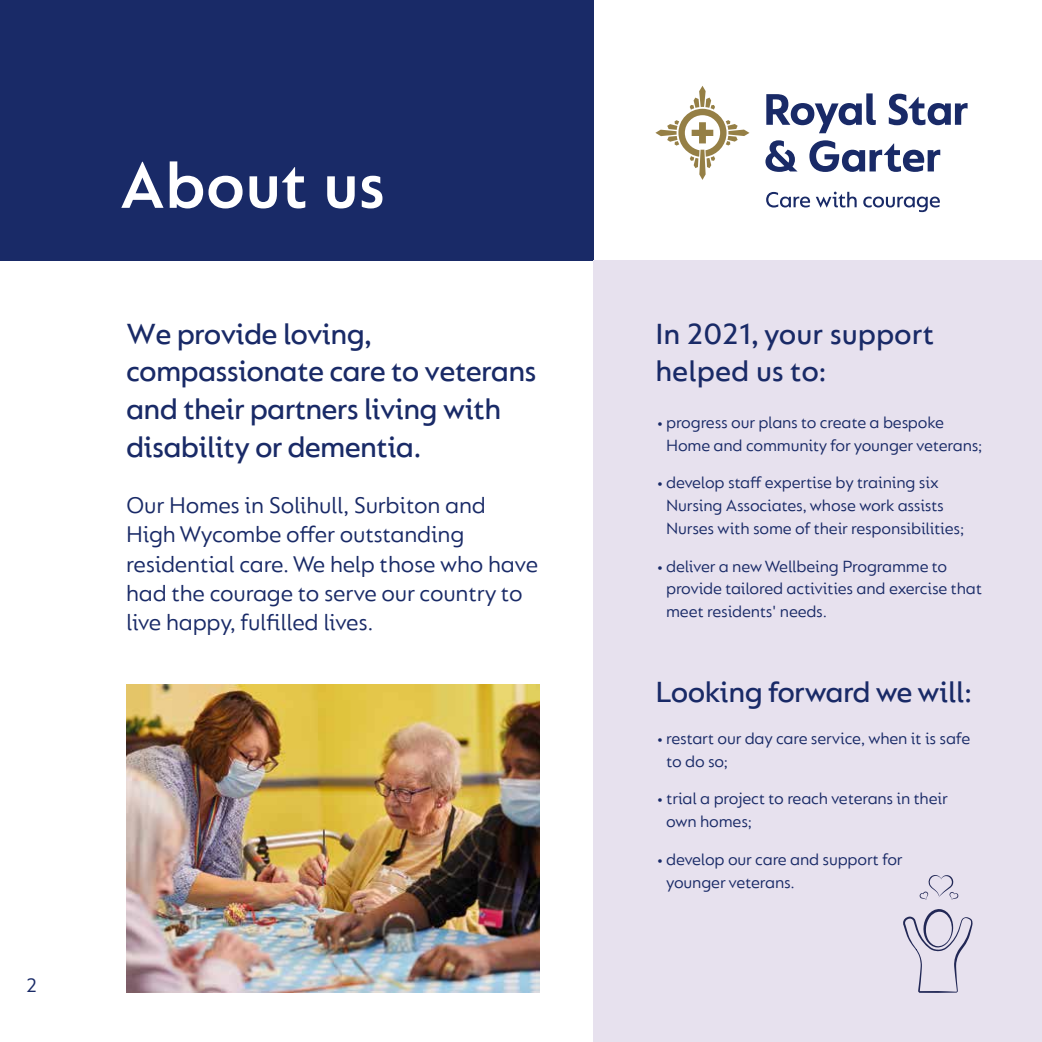
<style>
.page{position:relative;width:1042px;height:1042px;background:#fff}
.page>*{position:absolute;margin:0;border:0;box-sizing:border-box;transform-origin:0 0}
.t1{font:600 70px "FS Lucas";color:#fff}
.t2{font:500 31.5px/37.8px "FS Lucas";letter-spacing:-.025em;color:#192a67}
.t3{font:500 31.5px/37.8px "FS Lucas";color:#192a67}
.t4{font:24.5px/29.4px "FS Lucas";letter-spacing:-.01em;color:#192a67}
.t5{font:21px "FS Lucas";color:#192a67}
.t6{font:17.5px/22.8px "FS Lucas";letter-spacing:-.01em;color:#192a67}
</style>
<div class="page">
<img style="left:126px;top:685px;width:413px;height:308px">
<div style="left:0;top:0;width:594px;height:260px;background:#192a67"></div>
<div style="left:594px;top:260px;width:448px;height:782px;background:#e7e1ee"></div>
<svg style="left:655px;top:86px;width:94px;height:94px"></svg>
<svg style="left:766px;top:192px;width:44px;height:15px"></svg>
<svg style="left:816px;top:192px;width:40px;height:15px"></svg>
<svg style="left:863px;top:197px;width:77px;height:15px"></svg>
<svg style="left:809px;top:140px;width:131px;height:32px"></svg>
<svg style="left:765px;top:140px;width:32px;height:32px"></svg>
<svg style="left:766px;top:93px;width:110px;height:40px"></svg>
<svg style="left:889px;top:94px;width:78px;height:31px"></svg>
<svg style="left:919px;top:875px;width:39px;height:24px"></svg>
<svg style="left:903px;top:909px;width:69px;height:84px"></svg>
<h1 class="t1" style="left:120px;top:145px;width:267px">About us</h1>
<h2 class="t2" style="left:126px;top:314px;width:412px">We provide loving, compassionate care to veterans and their partners living with disability or dementia.</h2>
<h3 class="t4" style="left:126px;top:489px;width:413px">Our Homes in Solihull, Surbiton and High Wycombe offer outstanding residential care. We help those who have had the courage to serve our country to live happy, fulfilled lives.</h3>
<p class="t5" style="left:26px;top:973px;width:12px">2</p>
<h2 class="t3" style="left:655px;top:314px;width:280px">In 2021, your support helped us to:</h2>
<p class="t6" style="left:666px;top:410px;width:318px;text-indent:-10px">•progress our plans to create a bespoke<br>Home and community for younger veterans;</p>
<p class="t6" style="left:666px;top:471px;width:300px;text-indent:-10px">•develop staff expertise by training six<br>Nursing Associates, whose work assists<br>Nurses with some of their responsibilities;</p>
<p class="t6" style="left:666px;top:554px;width:317px;text-indent:-10px">•deliver a new Wellbeing Programme to provide tailored activities and exercise that meet residents' needs.</p>
<h2 class="t2" style="left:655px;top:672px;width:318px">Looking forward we will:</h2>
<p class="t6" style="left:666px;top:726px;width:306px;text-indent:-10px">• restart our day care service, when it is safe to do so;</p>
<p class="t6" style="left:666px;top:787px;width:283px;text-indent:-10px">• trial a project to reach veterans in their own homes;</p>
<p class="t6" style="left:666px;top:847px;width:238px;text-indent:-10px">•develop our care and support for younger veterans.</p>
</div>
